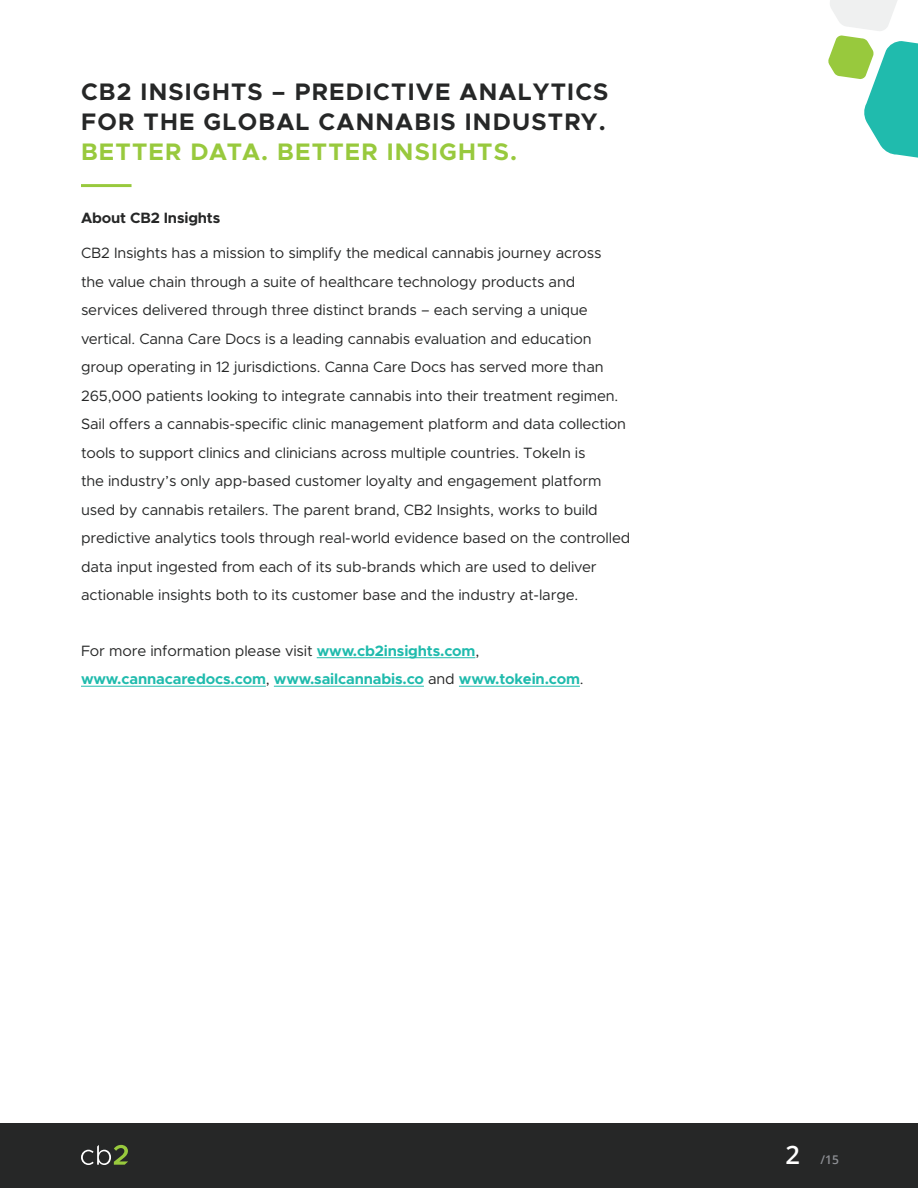
<style>
.page{position:relative;width:918px;height:1188px;background:#fff}
.page>*{position:absolute;margin:0;border:0;box-sizing:border-box;transform-origin:0 0}
.t1{font:700 24px/30px "Metropolis";letter-spacing:.05em;color:#262727}
.t2{font:700 24px "Metropolis";letter-spacing:.05em;color:#98c93d}
.Body_Copy{font:15px/28.5px "Metropolis";letter-spacing:-.01em;color:#262727}
.Body_Copy-2{font:700 15px/28.5px "Metropolis";letter-spacing:-.01em;color:#20bbad}
.Subheader{font:700 15px "Metropolis";letter-spacing:-.01em;color:#262727}
.t3{font:600 12px "Open Sans";color:#8d8f94}
.s1{font-weight:400;color:#262727}
.s2{font-size:25.5px;color:#fff}
</style>
<div class="page">
<div style="left:0;top:1123px;width:918px;height:65px;background:#262727"></div>
<svg style="left:81px;top:1145px;width:47px;height:20px"></svg>
<svg style="left:828px;top:0;width:90px;height:158px"></svg>
<hr style="left:81px;top:184px;width:51px;height:3px;background:#98c93d">
<hr style="left:317px;top:657px;width:158px;height:1px;background:#20bbad">
<hr style="left:81px;top:686px;width:185px;height:1px;background:#20bbad">
<hr style="left:274px;top:686px;width:150px;height:1px;background:#20bbad">
<hr style="left:459px;top:686px;width:121px;height:1px;background:#20bbad">
<p class="t1" style="left:81px;top:77px;width:529px">CB2 INSIGHTS – PREDICTIVE ANALYTICS<br>FOR THE GLOBAL CANNABIS INDUSTRY.</p>
<p class="t2" style="left:81px;top:137px;width:438px">BETTER DATA. BETTER INSIGHTS.</p>
<p class="Subheader" style="left:81px;top:208px;width:141px">About CB2 Insights</p>
<p class="Body_Copy" style="left:81px;top:239px;width:551px">CB2 Insights has a mission to simplify the medical cannabis journey across<br>the value chain through a suite of healthcare technology products and services delivered through three distinct brands – each serving a unique vertical. Canna Care Docs is a leading cannabis evaluation and education group operating in 12 jurisdictions. Canna Care Docs has served more than 265,000 patients looking to integrate cannabis into their treatment regimen.<br>Sail offers a cannabis-specific clinic management platform and data collection tools to support clinics and clinicians across multiple countries. TokeIn is<br>the industry’s only app-based customer loyalty and engagement platform used by cannabis retailers. The parent brand, CB2 Insights, works to build predictive analytics tools through real-world evidence based on the controlled data input ingested from each of its sub-brands which are used to deliver actionable insights both to its customer base and the industry at-large.</p>
<p class="Body_Copy-2" style="left:81px;top:636px;width:504px"><span class="s1">For more information please visit</span> www.cb2insights.com<span class="s1">, </span>www.cannacaredocs.com<span class="s1">,</span> www.sailcannabis.co <span class="s1">and</span> www.tokein.com<span class="s1">.</span></p>
<p class="t3" style="left:785px;top:1151px;width:55px"><span class="s2">2</span> /15</p>
</div>
